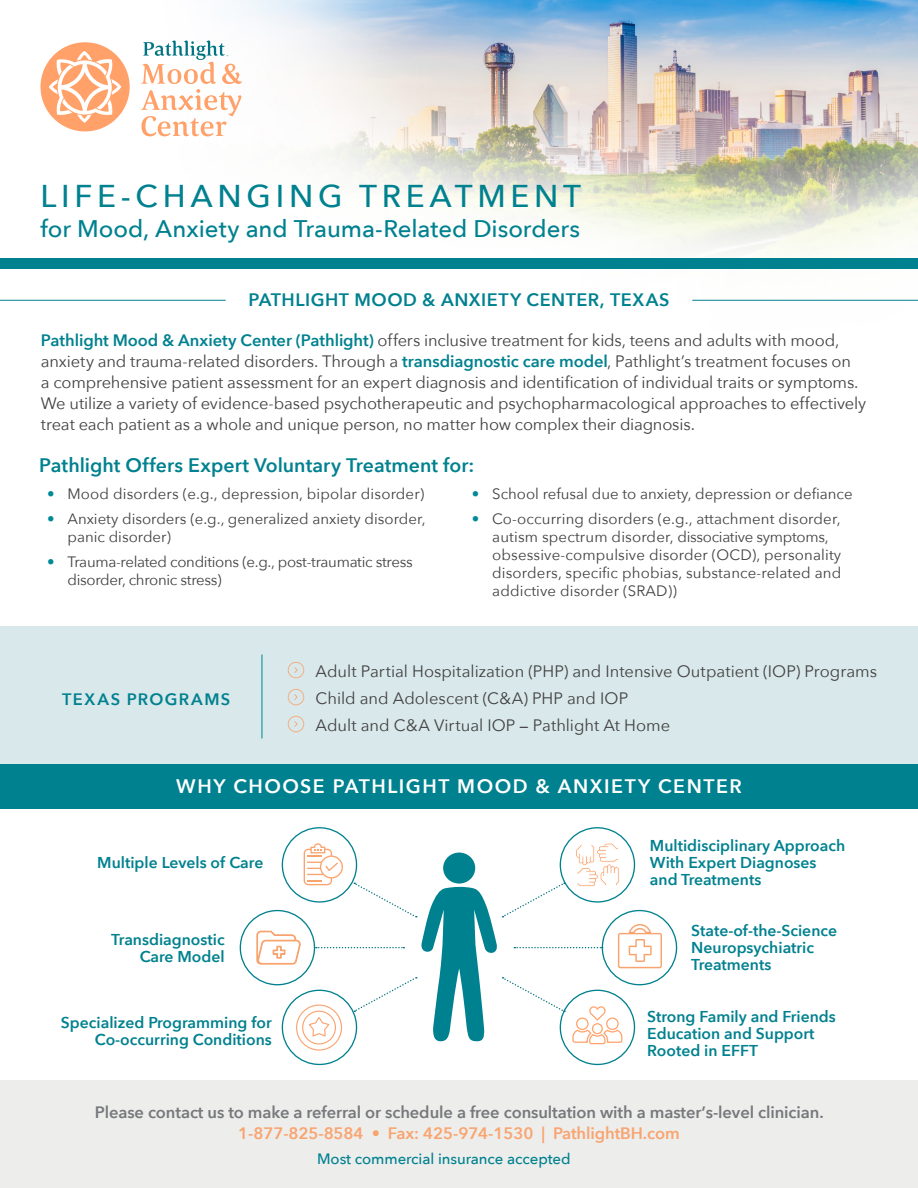
<style>
.page{position:relative;width:918px;height:1188px;background:#fff}
.page>*{position:absolute;margin:0;border:0;box-sizing:border-box;transform-origin:0 0}
.t1{font:500 31.5px "Avenir Next";letter-spacing:.15em;color:#00818f}
.t2{font:500 24px "Avenir Next";color:#00818f}
.t3{font:600 19.5px "Avenir Next";color:#00818f}
.t4{font:600 19.5px "Avenir Next";letter-spacing:.075em;color:#fff}
.t5{font:600 18px "Avenir Next";letter-spacing:.03em;color:#00818f}
.t6{font:16.5px/21px "Avenir Next";letter-spacing:-.01em;color:#414042}
.t7{font:600 16.5px "Avenir Next";letter-spacing:-.005em;color:#76787b}
.t8{font:600 16.5px "Avenir Next";letter-spacing:-.005em;color:#f9a46f}
.t9{font:600 16.5px "Avenir Next";letter-spacing:.08em;color:#00818f}
.t10{font:600 15.75px/17.1px "Avenir Next";color:#00818f}
.t11{font:15px/18px "Avenir Next";color:#414042}
.t12{font:15px/18px "Avenir Next";letter-spacing:-.02em;color:#414042}
.t13{font:500 15px "Avenir Next";letter-spacing:-.005em;color:#00818f}
.s1{font-weight:600;color:#00818f}
.s2{color:#008997}
.s3{font-weight:500;font-size:15px}
</style>
<div class="page">
<img style="left:0;top:0;width:918px;height:300px">
<div style="left:0;top:626px;width:918px;height:139px;background:#d9e8ea"></div>
<div style="left:0;top:258px;width:918px;height:11px;background:#00818f"></div>
<svg style="left:141px;top:41px;width:101px;height:95px"></svg>
<svg style="left:41px;top:42px;width:89px;height:89px"></svg>
<div style="left:0;top:764px;width:918px;height:45px;background:#00818f"></div>
<div style="left:0;top:1080px;width:918px;height:108px;background:#ededec"></div>
<hr style="left:262px;top:655px;width:1px;height:83px;background:#00818f">
<svg style="left:288px;top:662px;width:16px;height:16px"></svg>
<svg style="left:288px;top:689px;width:16px;height:16px"></svg>
<svg style="left:288px;top:716px;width:16px;height:16px"></svg>
<svg style="left:256px;top:843px;width:406px;height:208px"></svg>
<hr style="left:692px;top:300px;width:226px;height:1px;background:#00818f">
<hr style="left:0;top:300px;width:226px;height:1px;background:#00818f">
<h1 class="t1" style="left:40px;top:169px;width:542px">LIFE-CHANGING TREATMENT</h1>
<h2 class="t2" style="left:40px;top:208px;width:541px">for Mood, Anxiety and Trauma-Related Disorders</h2>
<p class="t5" style="left:248px;top:285px;width:423px">PATHLIGHT MOOD &amp; ANXIETY CENTER, TEXAS</p>
<p class="t6" style="left:41px;top:329px;width:827px"><span class="s1">Pathlight Mood &amp; Anxiety Center (Pathlight)</span> offers inclusive treatment for kids, teens and adults with mood, anxiety and trauma-related disorders. Through a <span class="s1">transdiagnostic care model</span>, Pathlight’s treatment focuses on<br>a comprehensive patient assessment for an expert diagnosis and identification of individual traits or symptoms.<br>We utilize a variety of evidence-based psychotherapeutic and psychopharmacological approaches to effectively treat each patient as a whole and unique person, no matter how complex their diagnosis.</p>
<p class="t3" style="left:39px;top:449px;width:437px">Pathlight Offers Expert Voluntary Treatment for:</p>
<p class="t11" style="left:47px;top:484px;width:379px"><span class="s2">•</span> Mood disorders (e.g., depression, bipolar disorder)</p>
<p class="t11" style="left:68px;top:509px;width:360px;text-indent:-20px"><span class="s2">•</span> Anxiety disorders (e.g., generalized anxiety disorder, panic disorder)</p>
<p class="t12" style="left:68px;top:552px;width:347px;text-indent:-20px"><span class="s2">•</span> Trauma-related conditions (e.g., post-traumatic stress disorder, chronic stress)</p>
<p class="t11" style="left:472px;top:484px;width:382px"><span class="s2">•</span> School refusal due to anxiety, depression or defiance</p>
<p class="t11" style="left:492px;top:509px;width:351px;text-indent:-20px"><span class="s2">•</span> Co-occurring disorders (e.g., attachment disorder, autism spectrum disorder, dissociative symptoms, obsessive-compulsive disorder (OCD), personality disorders, specific phobias, substance-related and addictive disorder (SRAD))</p>
<p class="t9" style="left:62px;top:685px;width:170px">TEXAS PROGRAMS</p>
<p class="t6" style="left:316px;top:657px;width:563px;line-height:27px">Adult Partial Hospitalization (PHP) and Intensive Outpatient (IOP) Programs<br>Child and Adolescent (C&amp;A) PHP and IOP<br>Adult and C&amp;A Virtual IOP <span class="s3">—</span> Pathlight At Home</p>
<p class="t4" style="left:176px;top:770px;width:567px">WHY CHOOSE PATHLIGHT MOOD &amp; ANXIETY CENTER</p>
<p class="t10" style="left:97px;top:854px;width:168px">Multiple Levels of Care</p>
<p class="t10" style="left:650px;top:837px;width:197px">Multidisciplinary Approach<br>With Expert Diagnoses and Treatments</p>
<p class="t10" style="left:111px;top:931px;width:115px;text-align:right">Transdiagnostic<br>Care Model</p>
<p class="t10" style="left:691px;top:922px;width:147px">State-of-the-Science<br>Neuropsychiatric<br>Treatments</p>
<p class="t10" style="left:61px;top:1014px;width:212px;text-align:right">Specialized Programming for<br>Co-occurring Conditions</p>
<p class="t10" style="left:647px;top:1008px;width:190px">Strong Family and Friends<br>Education and Support<br>Rooted in EFFT</p>
<p class="t7" style="left:95px;top:1098px;width:731px">Please contact us to make a referral or schedule a free consultation with a masterʼs-level clinician.</p>
<p class="t8" style="left:238px;top:1119px;width:443px">1-877-825-8584 • Fax: 425-974-1530 | PathlightBH.com</p>
<p class="t13" style="left:317px;top:1146px;width:255px">Most commercial insurance accepted</p>
</div>
